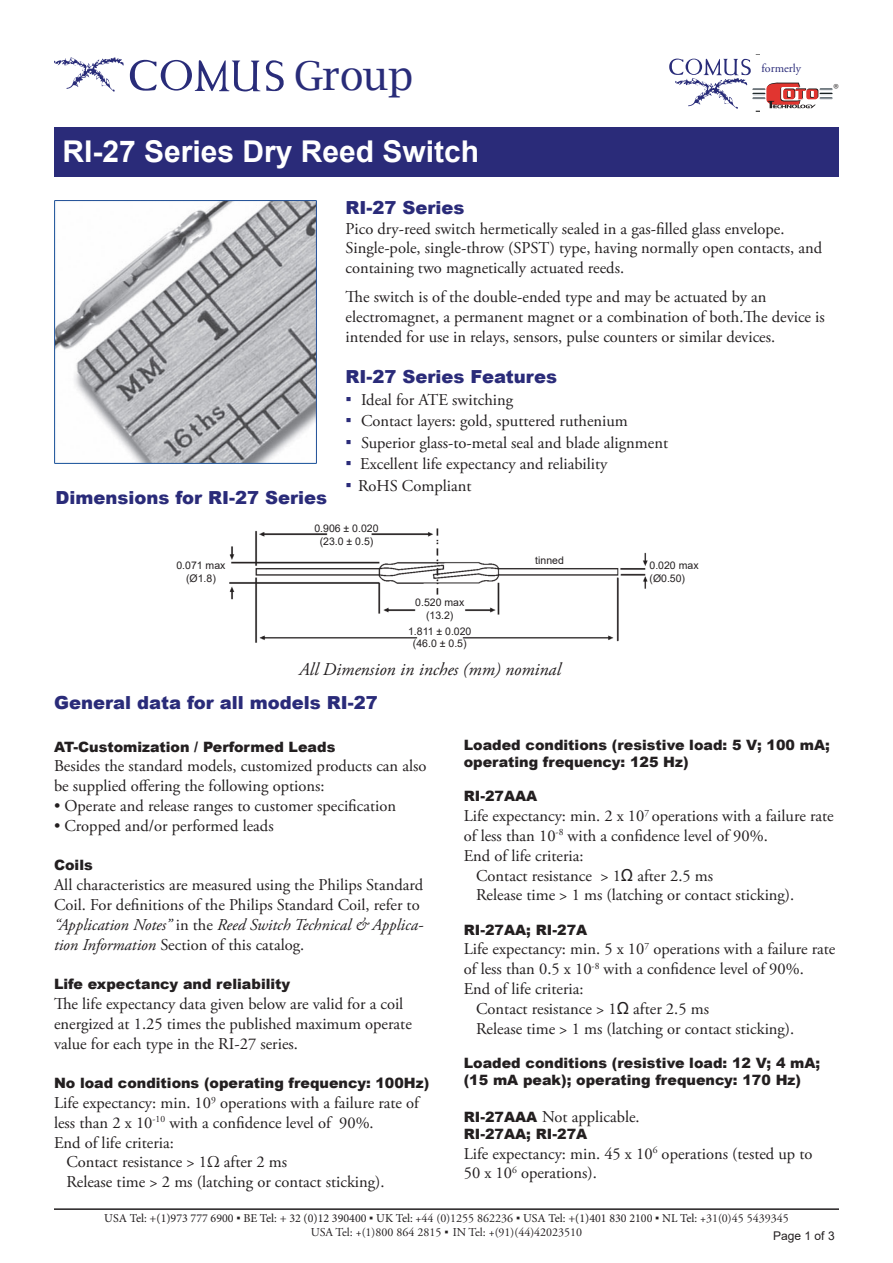
<style>
.page{position:relative;width:893px;height:1263px;background:#fff}
.page>*{position:absolute;margin:0;border:0;box-sizing:border-box;transform-origin:0 0}
.t1{font:39.9px "Lucida Bright";letter-spacing:-.01em;color:#292c79}
.t2{font:700 30px "Arial";color:#fff}
.t3{font:900 18px "Arial";color:#2a2b79}
.t4{font:italic 18px "Adobe Garamond Pro";color:#231f20}
.t5{font:16.5px/19.8px "Adobe Garamond Pro";color:#231f20}
.t6{font:900 14.25px/17.1px "Arial";color:#231f20}
.t7{font:12px "Minion Pro";color:#231f20}
.t8{font:12px "Adobe Garamond Pro";color:#231f20}
.t9{font:12px "Adobe Garamond Pro";color:#2a2b79}
.t10{font:12px "Arial";color:#231f20}
.t11{font:10.5px "Arial";color:#231f20}
.t12{font:10.35px "Myriad";color:#231f20}
.s1{font-family:"Arial";font-weight:900;font-size:18px;color:#2a2b79}
.s2{font-style:italic}
.s3{font-family:"Arial"}
.s4{font-family:"Arial";font-weight:900;font-size:14.25px}
.s5{font-family:"Arial";font-weight:900}
.s6{font-family:"Adobe Garamond Pro"}
</style>
<div class="page">
<img style="left:229px;top:528px;width:419px;height:115px">
<div style="left:54px;top:127px;width:785px;height:49px;background:#2a2b79"></div>
<img style="left:54px;top:201px;width:263px;height:263px">
<hr style="left:54px;top:1208px;width:785px;height:2px;background:#231f20">
<svg style="left:130px;top:60px;width:154px;height:32px"></svg>
<svg style="left:54px;top:57px;width:70px;height:35px"></svg>
<svg style="left:669px;top:54px;width:164px;height:58px"></svg>
<h1 class="t1" style="left:294px;top:53px;width:121px">Group</h1>
<p class="t9" style="left:761px;top:61px;width:41px">formerly</p>
<p class="t12" style="left:834px;top:82px;width:7px">®</p>
<p class="t2" style="left:62px;top:131px;width:418px">RI-27 Series Dry Reed Switch</p>
<p class="t3" style="left:346px;top:194px;width:120px">RI-27 Series</p>
<p class="t5" style="left:346px;top:219px;width:478px">Pico dry-reed switch hermetically sealed in a gas-filled glass envelope.<br>Single-pole, single-throw (SPST) type, having normally open contacts, and containing two magnetically actuated reeds.</p>
<p class="t5" style="left:346px;top:287px;width:481px">The switch is of the double-ended type and may be actuated by an electromagnet, a permanent magnet or a combination of both.The device is intended for use in relays, sensors, pulse counters or similar devices.</p>
<p class="t3" style="left:346px;top:364px;width:213px">RI-27 Series Features</p>
<p class="t5" style="left:346px;top:390px;width:169px"><span class="s1">▪</span> Ideal for ATE switching</p>
<p class="t5" style="left:346px;top:412px;width:284px"><span class="s1">▪</span> Contact layers: gold, sputtered ruthenium</p>
<p class="t5" style="left:346px;top:433px;width:324px"><span class="s1">▪</span> Superior glass-to-metal seal and blade alignment</p>
<p class="t5" style="left:346px;top:455px;width:263px"><span class="s1">▪</span> Excellent life expectancy and reliability</p>
<p class="t5" style="left:346px;top:476px;width:127px"><span class="s1">▪</span> RoHS Compliant</p>
<p class="t3" style="left:56px;top:485px;width:273px">Dimensions for RI-27 Series</p>
<p class="t11" style="left:176px;top:558px;width:51px">0.071 max</p>
<p class="t11" style="left:186px;top:571px;width:31px">(Ø1.8)</p>
<p class="t11" style="left:314px;top:521px;width:66px">0.906 ± 0.020</p>
<p class="t11" style="left:320px;top:534px;width:55px">(23.0 ± 0.5)</p>
<p class="t11" style="left:415px;top:595px;width:51px">0.520 max</p>
<p class="t11" style="left:426px;top:608px;width:29px">(13.2)</p>
<p class="t11" style="left:408px;top:624px;width:65px">1.811 ± 0.020</p>
<p class="t11" style="left:413px;top:636px;width:55px">(46.0 ± 0.5)</p>
<p class="t11" style="left:535px;top:553px;width:30px">tinned</p>
<p class="t11" style="left:650px;top:558px;width:51px">0.020 max</p>
<p class="t11" style="left:650px;top:571px;width:37px">(Ø0.50)</p>
<p class="t4" style="left:299px;top:659px;width:263px">All Dimension in inches (mm) nominal</p>
<p class="t3" style="left:54px;top:689px;width:325px">General data for all models RI-27</p>
<p class="t6" style="left:54px;top:737px;width:283px">AT-Customization / Performed Leads</p>
<p class="t5" style="left:54px;top:757px;width:374px">Besides the standard models, customized products can also be supplied offering the following options:</p>
<p class="t5" style="left:54px;top:796px;width:344px">• Operate and release ranges to customer specification</p>
<p class="t5" style="left:54px;top:816px;width:221px">• Cropped and/or performed leads</p>
<p class="t6" style="left:54px;top:856px;width:40px">Coils</p>
<p class="t5" style="left:54px;top:876px;width:371px">All characteristics are measured using the Philips Standard Coil. For definitions of the Philips Standard Coil, refer to <span class="s2">“Application Notes”</span> in the <span class="s2">Reed Switch Technical &amp; Applica&shy;tion Information</span> Section of this catalog.</p>
<p class="t6" style="left:54px;top:975px;width:238px">Life expectancy and reliability</p>
<p class="t5" style="left:54px;top:994px;width:359px">The life expectancy data given below are valid for a coil energized at 1.25 times the published maximum operate value for each type in the RI-27 series.</p>
<p class="t6" style="left:54px;top:1074px;width:377px">No load conditions (operating frequency: 100Hz)</p>
<p class="t5" style="left:54px;top:1093px;width:366px">Life expectancy: min. 10<sup>9</sup> operations with a failure rate of less than 2 x 10<sup>-10</sup> with a confidence level of 90%.</p>
<p class="t5" style="left:54px;top:1133px;width:121px">End of life criteria:</p>
<p class="t5" style="left:66px;top:1153px;width:222px">Contact resistance &gt; 1Ω after 2 ms</p>
<p class="t5" style="left:66px;top:1173px;width:320px">Release time &gt; 2 ms (latching or contact sticking).</p>
<p class="t6" style="left:464px;top:736px;width:368px">Loaded conditions (resistive load: 5 V; 100 mA; operating frequency: 125 Hz)</p>
<p class="t6" style="left:464px;top:787px;width:75px">RI-27AAA</p>
<p class="t5" style="left:464px;top:806px;width:371px">Life expectancy: min. 2 x 10<sup>7</sup> operations with a failure rate of less than 10<sup>-8</sup> with a confidence level of 90%.</p>
<p class="t5" style="left:464px;top:846px;width:121px">End of life criteria:</p>
<p class="t5" style="left:476px;top:866px;width:239px">Contact resistance &gt; 1<span class="s3">Ω</span> after 2.5 ms</p>
<p class="t5" style="left:476px;top:886px;width:320px">Release time &gt; 1 ms (latching or contact sticking).</p>
<p class="t6" style="left:464px;top:920px;width:125px">RI-27AA; RI-27A</p>
<p class="t5" style="left:464px;top:940px;width:373px">Life expectancy: min. 5 x 10<sup>7</sup> operations with a failure rate of less than 0.5 x 10<sup>-8</sup> with a confidence level of 90%.</p>
<p class="t5" style="left:464px;top:979px;width:121px">End of life criteria:</p>
<p class="t5" style="left:476px;top:999px;width:234px">Contact resistance &gt; 1<span class="s3">Ω</span> after 2.5 ms</p>
<p class="t5" style="left:476px;top:1019px;width:320px">Release time &gt; 1 ms (latching or contact sticking).</p>
<p class="t6" style="left:464px;top:1054px;width:358px">Loaded conditions (resistive load: 12 V; 4 mA; (15 mA peak); operating frequency: 170 Hz)</p>
<p class="t5" style="left:464px;top:1107px;width:177px"><span class="s4">RI-27AAA</span> Not applicable.</p>
<p class="t6" style="left:464px;top:1125px;width:125px">RI-27AA; RI-27A</p>
<p class="t5" style="left:464px;top:1144px;width:350px">Life expectancy: min. 45 x 10<sup>6</sup> operations (tested up to</p>
<p class="t5" style="left:464px;top:1164px;width:135px">50 x 10<sup>6</sup> operations).</p>
<p class="t7" style="left:104px;top:1210px;width:686px">USA Tel: +(1)973 777 6900 <span class="s5">▪</span> BE Tel: + 32 (0)12 390400 <span class="s5">▪</span> UK Tel: <span class="s6">+44 (0)1255 862236</span> <span class="s5">▪</span> USA Tel: +(1)401 830 2100 <span class="s5">▪</span> NL Tel: <span class="s6">+31(0)45 5439345</span></p>
<p class="t8" style="left:311px;top:1225px;width:273px">USA Tel: +(1)800 864 2815 <span class="s5">▪</span> IN Tel: +(91)(44)42023510</p>
<p class="t10" style="left:773px;top:1227px;width:63px">Page 1 of 3</p>
</div>
